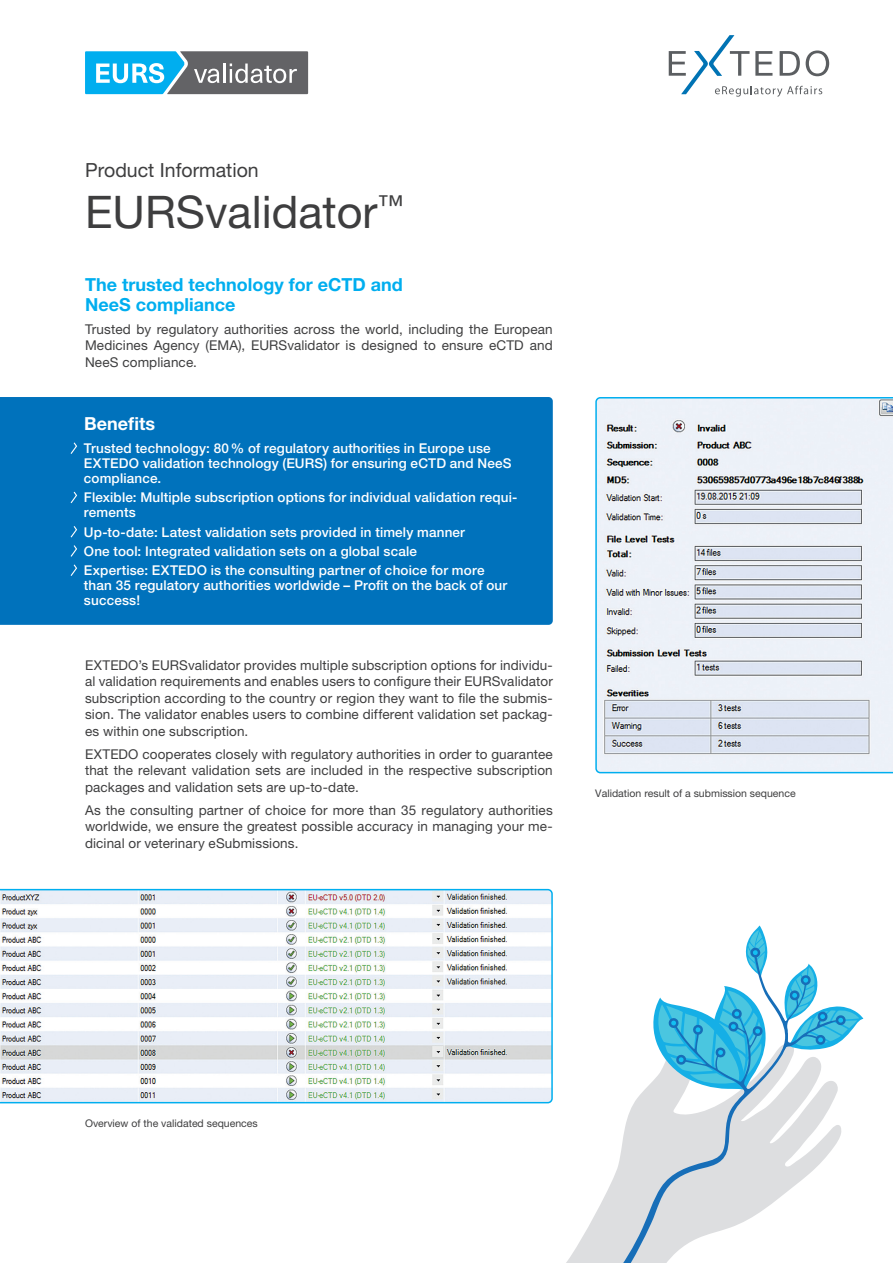
<style>
.page{position:relative;width:893px;height:1263px;background:#fff}
.page>*{position:absolute;margin:0;border:0;box-sizing:border-box;transform-origin:0 0}
.Head_1{font:45px "Helvetica Neue LT Pro";color:#3e3e3f}
.Dach_1{font:19.5px "Helvetica Neue LT Pro";color:#3e3e3f}
.Head_2{font:700 18px/19.5px "Helvetica Neue LT Pro";color:#00aeef}
.Benefit_Head{font:700 18px "Helvetica Neue LT Pro";color:#fff}
.Fließ{font:13.5px/16.5px "Helvetica Neue LT Pro";letter-spacing:.01em;color:#3e3e3f;text-align:justify}
.Benefit_Fließ{font:500 13.5px/15px "Helvetica Neue LT Pro";letter-spacing:.01em;color:#fff}
.BU{font:10.5px "Helvetica Neue LT Pro";color:#3e3e3f}
</style>
<div class="page">
<svg style="left:669px;top:35px;width:160px;height:62px"></svg>
<svg style="left:595px;top:397px;width:298px;height:376px;background:#dae0e9"></svg>
<svg style="left:85px;top:51px;width:223px;height:43px;background:#5b95ac"></svg>
<svg style="left:0;top:889px;width:553px;height:214px"></svg>
<div style="left:0;top:397px;width:553px;height:228px;background:#0072bc"></div>
<svg style="left:69px;top:441px;width:9px;height:14px"></svg>
<svg style="left:69px;top:490px;width:9px;height:14px"></svg>
<svg style="left:69px;top:525px;width:9px;height:52px"></svg>
<svg style="left:489px;top:1034px;width:353px;height:157px"></svg>
<svg style="left:788px;top:964px;width:75px;height:86px"></svg>
<svg style="left:791px;top:991px;width:8px;height:8px"></svg>
<div style="left:789px;top:990px;width:11px;height:10px;border:2px solid #176eb8;border-radius:50%"></div>
<svg style="left:802px;top:976px;width:8px;height:8px"></svg>
<div style="left:801px;top:975px;width:10px;height:10px;border:2px solid #176eb8;border-radius:50%"></div>
<svg style="left:511px;top:951px;width:277px;height:312px"></svg>
<svg style="left:745px;top:925px;width:23px;height:51px"></svg>
<p class="Dach_1" style="left:85px;top:158px;width:175px">Product Information</p>
<p class="Head_1" style="left:85px;top:185px;width:320px">EURSvalidator<sup>™</sup></p>
<p class="Head_2" style="left:85px;top:274px;width:319px">The trusted technology for eCTD and<br>NeeS compliance</p>
<p class="Fließ" style="left:85px;top:320px;width:469px">Trusted by regulatory authorities across the world, including the European Medicines Agency (EMA), EURSvalidator is designed to ensure eCTD and NeeS compliance.</p>
<p class="Benefit_Head" style="left:84px;top:412px;width:73px">Benefits</p>
<p class="Benefit_Fließ" style="left:84px;top:441px;width:429px">Trusted technology: 80% of regulatory authorities in Europe use<br>EXTEDO validation technology (EURS) for ensuring eCTD and NeeS compliance.</p>
<p class="Benefit_Fließ" style="left:84px;top:490px;width:435px">Flexible: Multiple subscription options for individual validation requi&shy;rements</p>
<p class="Benefit_Fließ" style="left:84px;top:524px;width:383px">Up-to-date: Latest validation sets provided in timely manner</p>
<p class="Benefit_Fließ" style="left:84px;top:543px;width:335px">One tool: Integrated validation sets on a global scale</p>
<p class="Benefit_Fließ" style="left:84px;top:563px;width:425px">Expertise: EXTEDO is the consulting partner of choice for more than 35 regulatory authorities worldwide – Profit on the back of our success!</p>
<p class="Fließ" style="left:85px;top:657px;width:469px">EXTEDO’s EURSvalidator provides multiple subscription options for individu&shy;al validation requirements and enables users to configure their EURSvalidator subscription according to the country or region they want to file the submis&shy;sion. The validator enables users to combine different validation set packag&shy;es within one subscription.</p>
<p class="Fließ" style="left:85px;top:746px;width:469px">EXTEDO cooperates closely with regulatory authorities in order to guarantee that the relevant validation sets are included in the respective subscription packages and validation sets are up-to-date.</p>
<p class="Fließ" style="left:85px;top:801px;width:469px">As the consulting partner of choice for more than 35 regulatory authorities worldwide, we ensure the greatest possible accuracy in managing your me&shy;dicinal or veterinary eSubmissions.</p>
<p class="BU" style="left:595px;top:787px;width:202px">Validation result of a submission sequence</p>
<p class="BU" style="left:85px;top:1117px;width:174px">Overview of the validated sequences</p>
</div>
